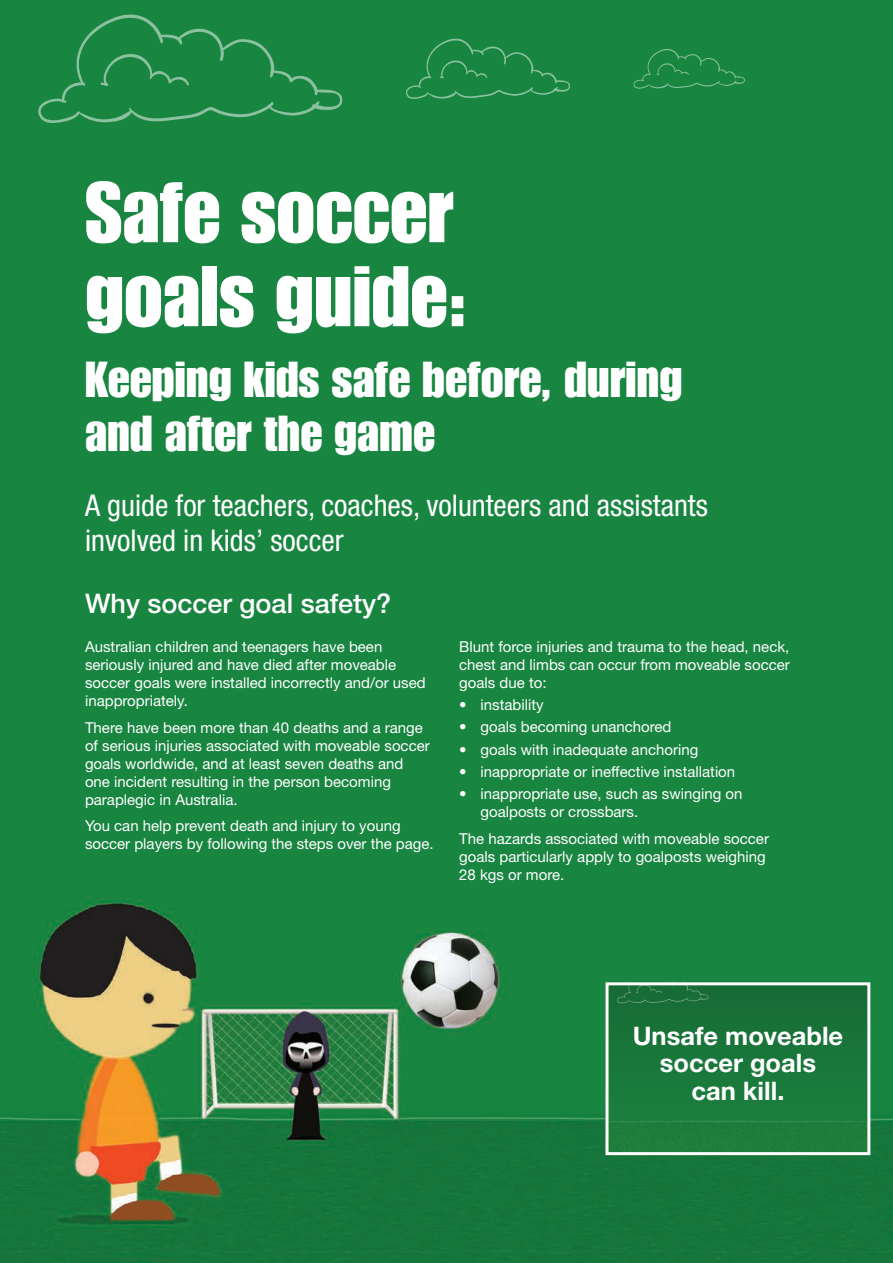
<style>
.page{position:relative;width:893px;height:1263px;background:#fff}
.page>*{position:absolute;margin:0;border:0;box-sizing:border-box;transform-origin:0 0}
.t1{font:84px/84px "Impact LT Std";color:#fff}
.t2{font:49.5px/54px "Impact LT Std";color:#fff}
.t3{font:condensed 30px/34.5px "Helvetica Neue LT Std";color:#fff}
.t4{font:500 27px "Helvetica Neue LT Std";color:#fff}
.t5{font:700 25.5px/27px "Helvetica Neue LT Std";color:#fff;text-align:center}
.t6{font:15px/18px "Helvetica Neue LT Std";color:#fff}
</style>
<div class="page">
<img style="left:0;top:0;width:893px;height:1263px">
<svg style="left:38px;top:15px;width:304px;height:108px;background:#218947"></svg>
<svg style="left:406px;top:39px;width:164px;height:60px;background:#208947"></svg>
<svg style="left:634px;top:49px;width:111px;height:40px;background:#208947"></svg>
<div style="left:605px;top:982px;width:265px;height:173px;background:#1a773a"></div>
<svg style="left:609px;top:1120px;width:257px;height:3px"></svg>
<div style="left:605px;top:982px;width:265px;height:173px;border:3px solid #fff"></div>
<h1 class="t1" style="left:85px;top:169px;width:384px">Safe soccer goals guide:</h1>
<h2 class="t2" style="left:85px;top:352px;width:599px">Keeping kids safe before, during and after the game</h2>
<h3 class="t3" style="left:85px;top:488px;width:624px">A guide for teachers, coaches, volunteers and assistants involved in kids’ soccer</h3>
<h3 class="t4" style="left:85px;top:587px;width:308px">Why soccer goal safety?</h3>
<p class="t6" style="left:85px;top:637px;width:342px">Australian children and teenagers have been seriously injured and have died after moveable soccer goals were installed incorrectly and/or used inappropriately.</p>
<p class="t6" style="left:85px;top:718px;width:346px">There have been more than 40 deaths and a range of serious injuries associated with moveable soccer goals worldwide, and at least seven deaths and one incident resulting in the person becoming paraplegic in Australia.</p>
<p class="t6" style="left:85px;top:816px;width:350px">You can help prevent death and injury to young soccer players by following the steps over the page.</p>
<p class="t6" style="left:459px;top:637px;width:332px;text-align:justify">Blunt force injuries and trauma to the head, neck, chest and limbs can occur from moveable soccer goals due to:</p>
<p class="t6" style="left:459px;top:696px;width:86px">• instability</p>
<p class="t6" style="left:459px;top:718px;width:214px">• goals becoming unanchored</p>
<p class="t6" style="left:459px;top:740px;width:241px">• goals with inadequate anchoring</p>
<p class="t6" style="left:459px;top:762px;width:277px">• inappropriate or ineffective installation</p>
<p class="t6" style="left:480px;top:785px;width:263px;text-indent:-21px">• inappropriate use, such as swinging on goalposts or crossbars.</p>
<p class="t6" style="left:459px;top:829px;width:311px">The hazards associated with moveable soccer goals particularly apply to goalposts weighing<br>28 kgs or more.</p>
<h3 class="t5" style="left:633px;top:1022px;width:212px">Unsafe moveable soccer goals<br>can kill.</h3>
</div>
